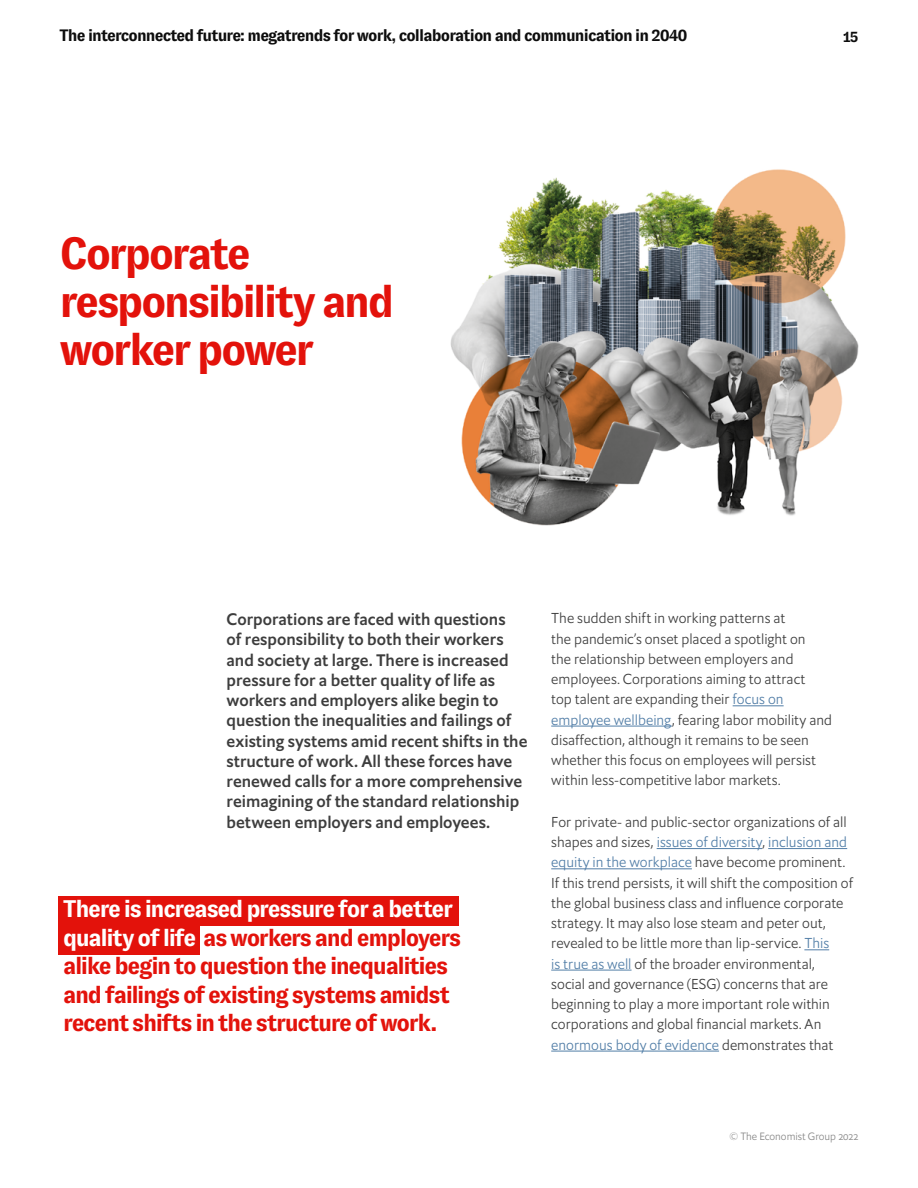
<style>
.page{position:relative;width:918px;height:1188px;background:#fff}
.page>*{position:absolute;margin:0;border:0;box-sizing:border-box;transform-origin:0 0}
.t1{font:700 45px/48px "GT Zirkon";letter-spacing:-.06em;color:#e3120b}
.t2{font:700 24px/28.5px "GT Zirkon";letter-spacing:-.055em;color:#e3120b}
.t3{font:500 16.5px/20.2px "Econ Sans OS";color:#3d3d3d}
.t4{font:700 16.5px "GT Zirkon";letter-spacing:-.05em;color:#0d0d0d}
.t5{font:700 15px "GT Zirkon";color:#0d0d0d}
.t6{font:300 14.25px/20.2px "Econ Sans OS";letter-spacing:.005em;color:#3d3d3d}
.t7{font:300 10.5px "Econ Sans OS";color:#868686}
.s1{color:#527ea7}
.s2{color:#fff}
</style>
<div class="page">
<hr style="left:733px;top:705px;width:51px;height:1px;background:#527ea7">
<hr style="left:551px;top:726px;width:121px;height:1px;background:#527ea7">
<hr style="left:657px;top:848px;width:105px;height:1px;background:#527ea7">
<hr style="left:768px;top:848px;width:79px;height:1px;background:#527ea7">
<hr style="left:551px;top:868px;width:141px;height:1px;background:#527ea7">
<svg style="left:804px;top:949px;width:25px;height:1px"></svg>
<hr style="left:551px;top:970px;width:81px;height:1px;background:#527ea7">
<hr style="left:551px;top:1051px;width:168px;height:1px;background:#527ea7">
<div style="left:58px;top:896px;width:401px;height:29px;background:#e3120b"></div>
<div style="left:58px;top:925px;width:142px;height:30px;background:#e3120b"></div>
<img style="left:450px;top:169px;width:409px;height:357px">
<p class="t4" style="left:60px;top:26px;width:630px">The interconnected future: megatrends for work, collaboration and communication in 2040</p>
<p class="t5" style="left:843px;top:28px;width:17px">15</p>
<h1 class="t1" style="left:60px;top:230px;width:337px">Corporate responsibility and worker power</h1>
<p class="t3" style="left:227px;top:609px;width:302px">Corporations are faced with questions<br>of responsibility to both their workers and society at large. There is increased pressure for a better quality of life as workers and employers alike begin to question the inequalities and failings of existing systems amid recent shifts in the structure of work. All these forces have renewed calls for a more comprehensive reimagining of the standard relationship between employers and employees.</p>
<p class="t6" style="left:551px;top:608px;width:282px">The sudden shift in working patterns at<br>the pandemic’s onset placed a spotlight on<br>the relationship between employers and employees. Corporations aiming to attract<br>top talent are expanding their <span class="s1">focus on employee wellbeing</span>, fearing labor mobility and disaffection, although it remains to be seen whether this focus on employees will persist within less-competitive labor markets.</p>
<p class="t6" style="left:551px;top:812px;width:303px">For private- and public-sector organizations of all shapes and sizes, <span class="s1">issues of diversity</span>, <span class="s1">inclusion and equity in the workplace</span> have become prominent.<br>If this trend persists, it will shift the composition of the global business class and influence corporate strategy. It may also lose steam and peter out, revealed to be little more than lip-service. <span class="s1">This<br>is true as well</span> of the broader environmental,<br>social and governance (ESG) concerns that are beginning to play a more important role within corporations and global financial markets. An <span class="s1">enormous body of evidence</span> demonstrates that</p>
<h2 class="t2" style="left:63px;top:895px;width:400px"><span class="s2">There is increased pressure for a better quality of life</span> as workers and employers alike begin to question the inequalities and failings of existing systems amidst recent shifts in the structure of work.</h2>
<p class="t7" style="left:730px;top:1130px;width:130px">© The Economist Group 2022</p>
</div>
